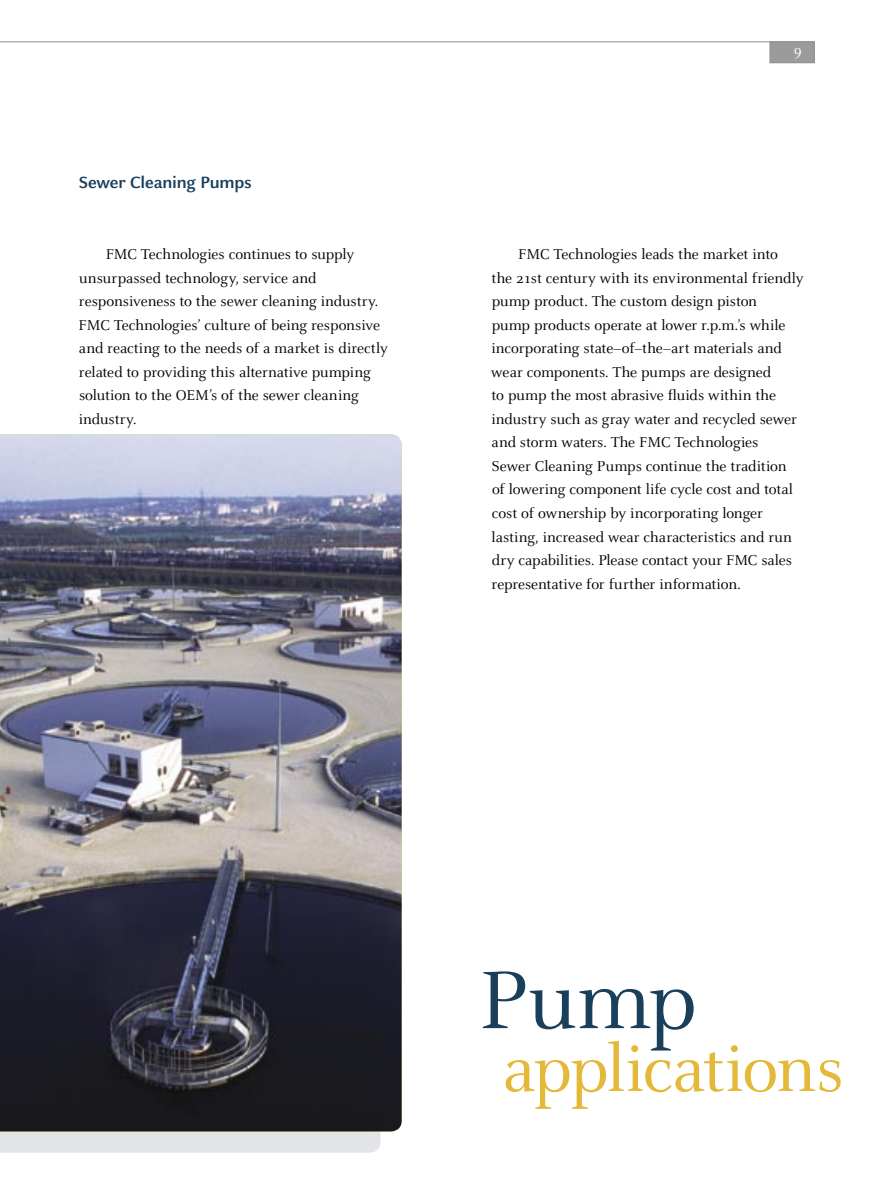
<style>
.page{position:relative;width:893px;height:1191px;background:#fff}
.page>*{position:absolute;margin:0;border:0;box-sizing:border-box;transform-origin:0 0}
.Headline_Text{font:90px "Celeste";color:#193f5b}
.Headline_Text-2{font:72px "Celeste";letter-spacing:-.03em;color:#e4b838}
.Body_Text{font:700 18px "Celeste Sans";letter-spacing:-.01em;color:#193f5b}
.Body_Text-2{font:15.75px/23.5px "Celeste";letter-spacing:-.005em;color:#000}
.Body_Text-3{font:15.75px "Celeste";color:#fff}
</style>
<div class="page">
<div style="left:0;top:1131px;width:380px;height:21px;background:#e3e4e8"></div>
<hr style="left:0;top:42px;width:814px;height:1px;background:#919090">
<div style="left:770px;top:42px;width:44px;height:21px;background:#9c9b9b"></div>
<img style="left:0;top:434px;width:402px;height:697px">
<p class="Body_Text" style="left:78px;top:172px;width:175px">Sewer Cleaning Pumps</p>
<p class="Body_Text-3" style="left:794px;top:42px;width:9px">9</p>
<p class="Body_Text-2" style="left:79px;top:243px;width:311px;text-indent:27px">FMC Technologies continues to supply unsurpassed technology, service and responsiveness to the sewer cleaning industry.<br>FMC Technologies’ culture of being responsive and reacting to the needs of a market is directly related to providing this alternative pumping solution to the OEM’s of the sewer cleaning industry.</p>
<p class="Body_Text-2" style="left:491px;top:243px;width:314px;text-indent:27px">FMC Technologies leads the market into<br>the 21st century with its environmental friendly pump product. The custom design piston<br>pump products operate at lower r.p.m.’s while incorporating state–of–the–art materials and wear components. The pumps are designed<br>to pump the most abrasive fluids within the industry such as gray water and recycled sewer and storm waters. The FMC Technologies<br>Sewer Cleaning Pumps continue the tradition<br>of lowering component life cycle cost and total cost of ownership by incorporating longer lasting, increased wear characteristics and run dry capabilities. Please contact your FMC sales representative for further information.</p>
<p class="Headline_Text" style="left:479px;top:952px;width:219px">Pump</p>
<p class="Headline_Text-2" style="left:502px;top:1030px;width:343px">applications</p>
</div>
